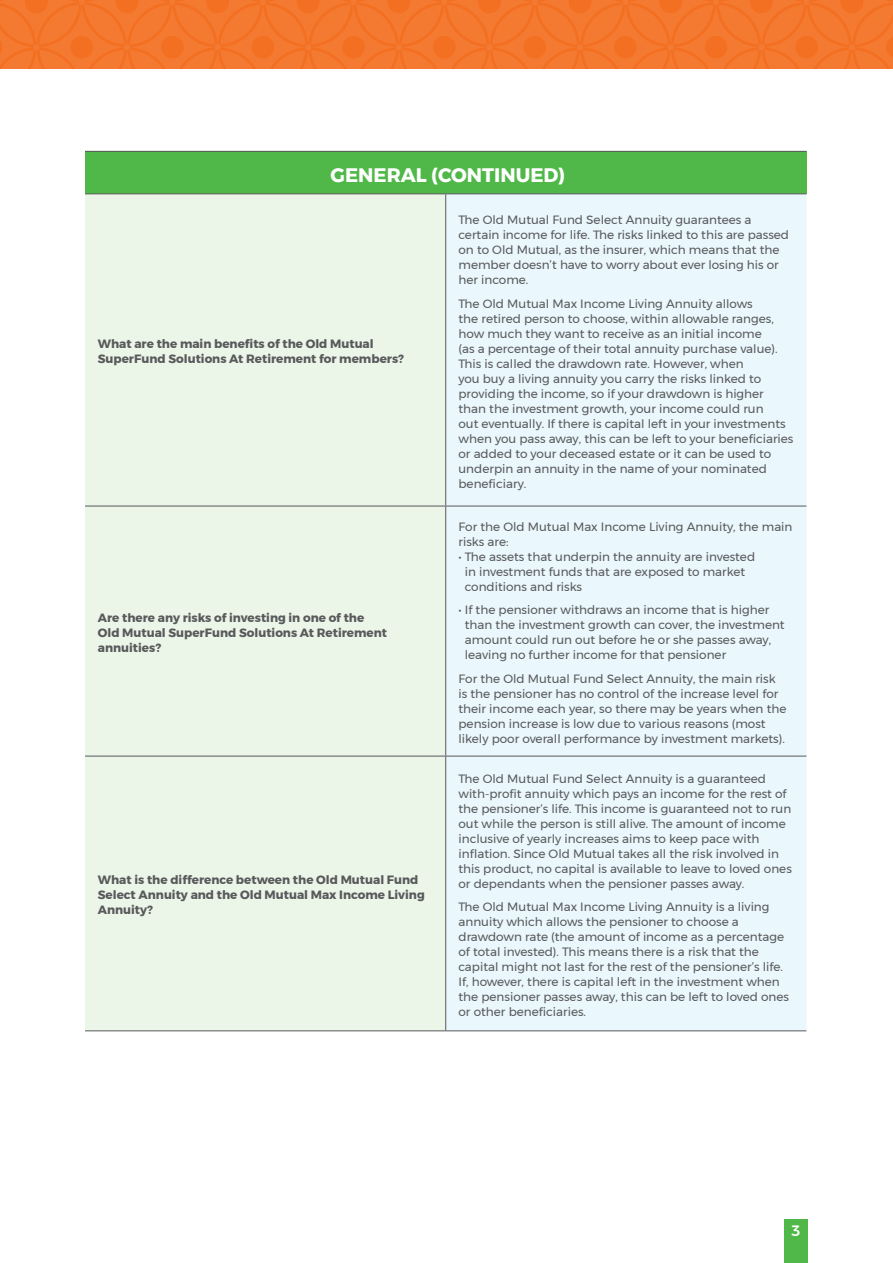
<style>
.page{position:relative;width:893px;height:1263px;background:#fff}
.page>*{position:absolute;margin:0;border:0;box-sizing:border-box;transform-origin:0 0}
.t1{font:700 19.5px "Montserrat";color:#fff}
.t2{font:500 15px "Montserrat";color:#fff}
.t3{font:12px/15px "Montserrat";color:#58595b}
.t4{font:700 12px/15px "Montserrat";color:#58595b}
</style>
<div class="page">
<div style="left:784px;top:1219px;width:24px;height:44px;background:#50b848"></div>
<svg style="left:0;top:0;width:893px;height:69px;background:#f3762c"></svg>
<svg style="left:719px;top:50px;width:39px;height:19px"></svg>
<svg style="left:719px;top:5px;width:39px;height:39px;background:#f3772d"></svg>
<svg style="left:764px;top:50px;width:85px;height:19px;background:#f3772d"></svg>
<svg style="left:764px;top:5px;width:85px;height:39px;background:#f3772d"></svg>
<svg style="left:855px;top:50px;width:38px;height:19px"></svg>
<svg style="left:855px;top:5px;width:38px;height:39px"></svg>
<div style="left:85px;top:151px;width:721px;height:43px;background:#50b848"></div>
<div style="left:85px;top:194px;width:360px;height:836px;background:#ebf5e8"></div>
<div style="left:446px;top:194px;width:360px;height:836px;background:#eaf7fc"></div>
<hr style="left:85px;top:151px;width:361px;height:1px;background:#58595b">
<hr style="left:446px;top:151px;width:360px;height:1px;background:#58595b">
<hr style="left:85px;top:193px;width:361px;height:1px;background:#58595b">
<hr style="left:446px;top:193px;width:360px;height:1px;background:#58595b">
<hr style="left:445px;top:194px;width:1px;height:312px;background:#58595b">
<hr style="left:85px;top:1030px;width:361px;height:1px;background:#58595b">
<hr style="left:446px;top:1030px;width:360px;height:1px;background:#58595b">
<hr style="left:85px;top:506px;width:361px;height:1px;background:#58595b">
<hr style="left:446px;top:506px;width:360px;height:1px;background:#58595b">
<hr style="left:445px;top:506px;width:1px;height:250px;background:#58595b">
<hr style="left:85px;top:756px;width:361px;height:1px;background:#58595b">
<hr style="left:446px;top:756px;width:360px;height:1px;background:#58595b">
<hr style="left:445px;top:756px;width:1px;height:274px;background:#58595b">
<h1 class="t1" style="left:331px;top:159px;width:236px">GENERAL (CONTINUED)</h1>
<p class="t4" style="left:98px;top:336px;width:308px">What are the main benefits of the Old Mutual<br>SuperFund Solutions At Retirement for members?</p>
<p class="t4" style="left:98px;top:610px;width:291px">Are there any risks of investing in one of the<br>Old Mutual SuperFund Solutions At Retirement annuities?</p>
<p class="t4" style="left:98px;top:872px;width:328px">What is the difference between the Old Mutual Fund<br>Select Annuity and the Old Mutual Max Income Living<br>Annuity?</p>
<p class="t3" style="left:458px;top:212px;width:332px">The Old Mutual Fund Select Annuity guarantees a certain income for life. The risks linked to this are passed on to Old Mutual, as the insurer, which means that the member doesn’t have to worry about ever losing his or her income.</p>
<p class="t3" style="left:458px;top:296px;width:336px">The Old Mutual Max Income Living Annuity allows<br>the retired person to choose, within allowable ranges, how much they want to receive as an initial income<br>(as a percentage of their total annuity purchase value).<br>This is called the drawdown rate. However, when<br>you buy a living annuity you carry the risks linked to providing the income, so if your drawdown is higher than the investment growth, your income could run<br>out eventually. If there is capital left in your investments when you pass away, this can be left to your beneficiaries or added to your deceased estate or it can be used to underpin an annuity in the name of your nominated beneficiary.</p>
<p class="t3" style="left:458px;top:519px;width:335px">For the Old Mutual Max Income Living Annuity, the main risks are:</p>
<p class="t3" style="left:465px;top:549px;width:292px;text-indent:-6px">• The assets that underpin the annuity are invested in investment funds that are exposed to market conditions and risks</p>
<p class="t3" style="left:465px;top:602px;width:321px;text-indent:-6px">• If the pensioner withdraws an income that is higher than the investment growth can cover, the investment amount could run out before he or she passes away, leaving no further income for that pensioner</p>
<p class="t3" style="left:458px;top:671px;width:329px">For the Old Mutual Fund Select Annuity, the main risk is the pensioner has no control of the increase level for their income each year, so there may be years when the pension increase is low due to various reasons (most likely poor overall performance by investment markets).</p>
<p class="t3" style="left:458px;top:771px;width:335px">The Old Mutual Fund Select Annuity is a guaranteed with-profit annuity which pays an income for the rest of the pensioner’s life. This income is guaranteed not to run out while the person is still alive. The amount of income inclusive of yearly increases aims to keep pace with inflation. Since Old Mutual takes all the risk involved in this product, no capital is available to leave to loved ones or dependants when the pensioner passes away.</p>
<p class="t3" style="left:458px;top:899px;width:332px">The Old Mutual Max Income Living Annuity is a living annuity which allows the pensioner to choose a drawdown rate (the amount of income as a percentage of total invested). This means there is a risk that the capital might not last for the rest of the pensioner’s life.<br>If, however, there is capital left in the investment when the pensioner passes away, this can be left to loved ones or other beneficiaries.</p>
<p class="t2" style="left:792px;top:1219px;width:10px">3</p>
</div>
